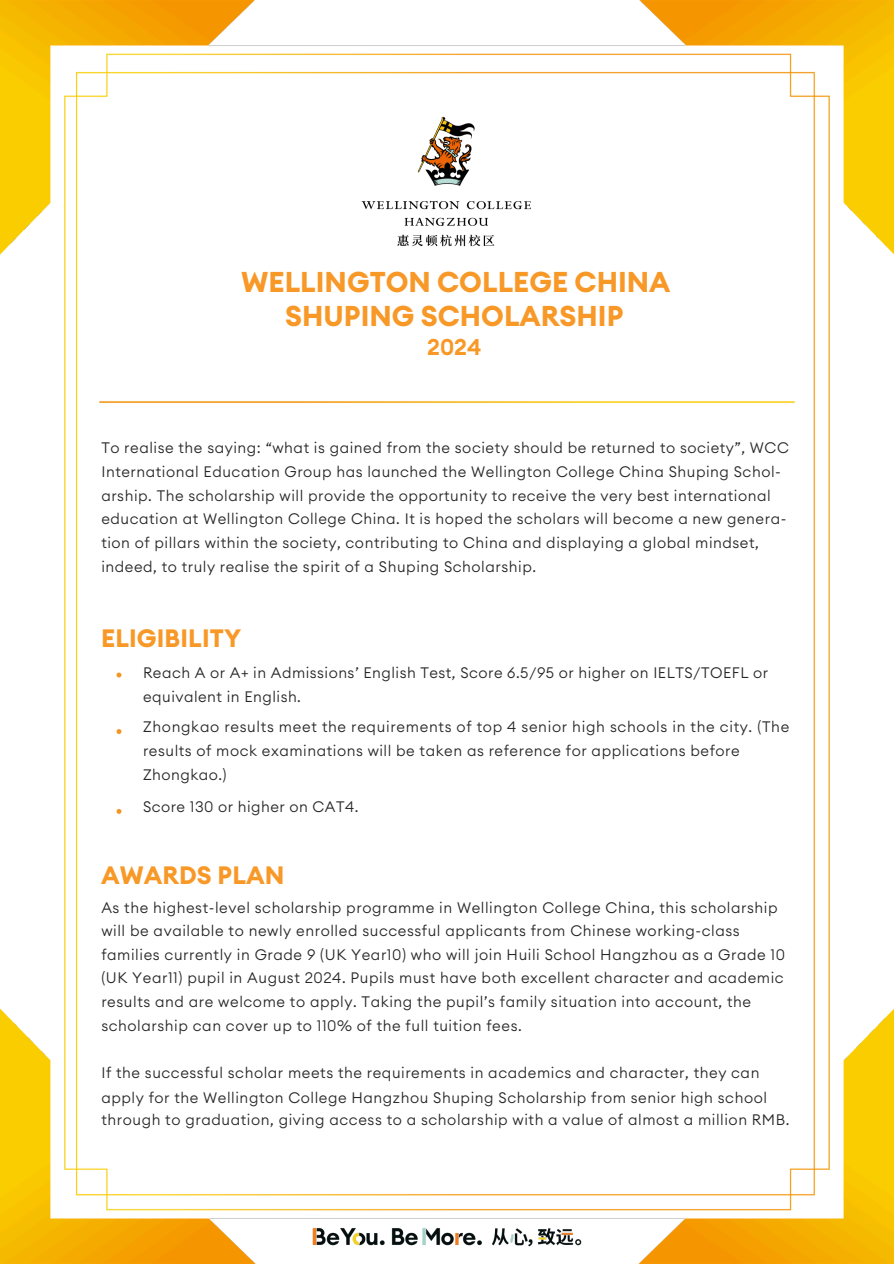
<style>
.page{position:relative;width:894px;height:1264px;background:#fff}
.page>*{position:absolute;margin:0;border:0;box-sizing:border-box;transform-origin:0 0}
.t1{font:700 28.2px/33.8px "Euclid Circular A";color:#f89827;text-align:center}
.t2{font:700 24.75px "Euclid Circular A";letter-spacing:.005em;color:#f89827}
.t3{font:600 22.5px "Euclid Circular A";color:#f89827}
.t4{font:300 15px/23.7px "Euclid Circular A";letter-spacing:.035em;color:#282728}
</style>
<div class="page">
<img style="left:0;top:0;width:893px;height:1263px">
<div style="left:240px;top:93px;width:437px;height:163px;background:#fff"></div>
<img style="left:333px;top:116px;width:227px;height:145px">
<p class="t1" style="left:241px;top:265px;width:430px">WELLINGTON COLLEGE CHINA<br>SHUPING SCHOLARSHIP</p>
<p class="t3" style="left:427px;top:333px;width:56px">2024</p>
<p class="t4" style="left:101px;top:436px;width:688px">To realise the saying: “what is gained from the society should be returned to society”, WCC International Education Group has launched the Wellington College China Shuping Schol&shy;arship. The scholarship will provide the opportunity to receive the very best international education at Wellington College China. It is hoped the scholars will become a new genera&shy;tion of pillars within the society, contributing to China and displaying a global mindset, indeed, to truly realise the spirit of a Shuping Scholarship.</p>
<p class="t2" style="left:101px;top:622px;width:142px">ELIGIBILITY</p>
<p class="t4" style="left:143px;top:661px;width:626px">Reach A or A+ in Admissions’ English Test, Score 6.5/95 or higher on IELTS/TOEFL or equivalent in English.</p>
<p class="t4" style="left:143px;top:715px;width:647px">Zhongkao results meet the requirements of top 4 senior high schools in the city. (The</p>
<p class="t4" style="left:143px;top:738px;width:598px">results of mock examinations will be taken as reference for applications before</p>
<p class="t4" style="left:143px;top:762px;width:85px">Zhongkao.)</p>
<h2 class="t4" style="left:143px;top:795px;width:217px">Score 130 or higher on CAT4.</h2>
<p class="t2" style="left:101px;top:859px;width:185px">AWARDS PLAN</p>
<h1 class="t4" style="left:101px;top:895px;width:685px">As the highest-level scholarship programme in Wellington College China, this scholarship will be available to newly enrolled successful applicants from Chinese working-class families currently in Grade 9 (UK Year10) who will join Huili School Hangzhou as a Grade 10 (UK Year11) pupil in August 2024. Pupils must have both excellent character and academic results and are welcome to apply. Taking the pupil’s family situation into account, the scholarship can cover up to 110% of the full tuition fees.</h1>
<p class="t4" style="left:101px;top:1060px;width:667px;line-height:24.8px">If the successful scholar meets the requirements in academics and character, they can apply for the Wellington College Hangzhou Shuping Scholarship from senior high school</p>
<h2 class="t4" style="left:101px;top:1107px;width:689px">through to graduation, giving access to a scholarship with a value of almost a million RMB.</h2>
</div>
